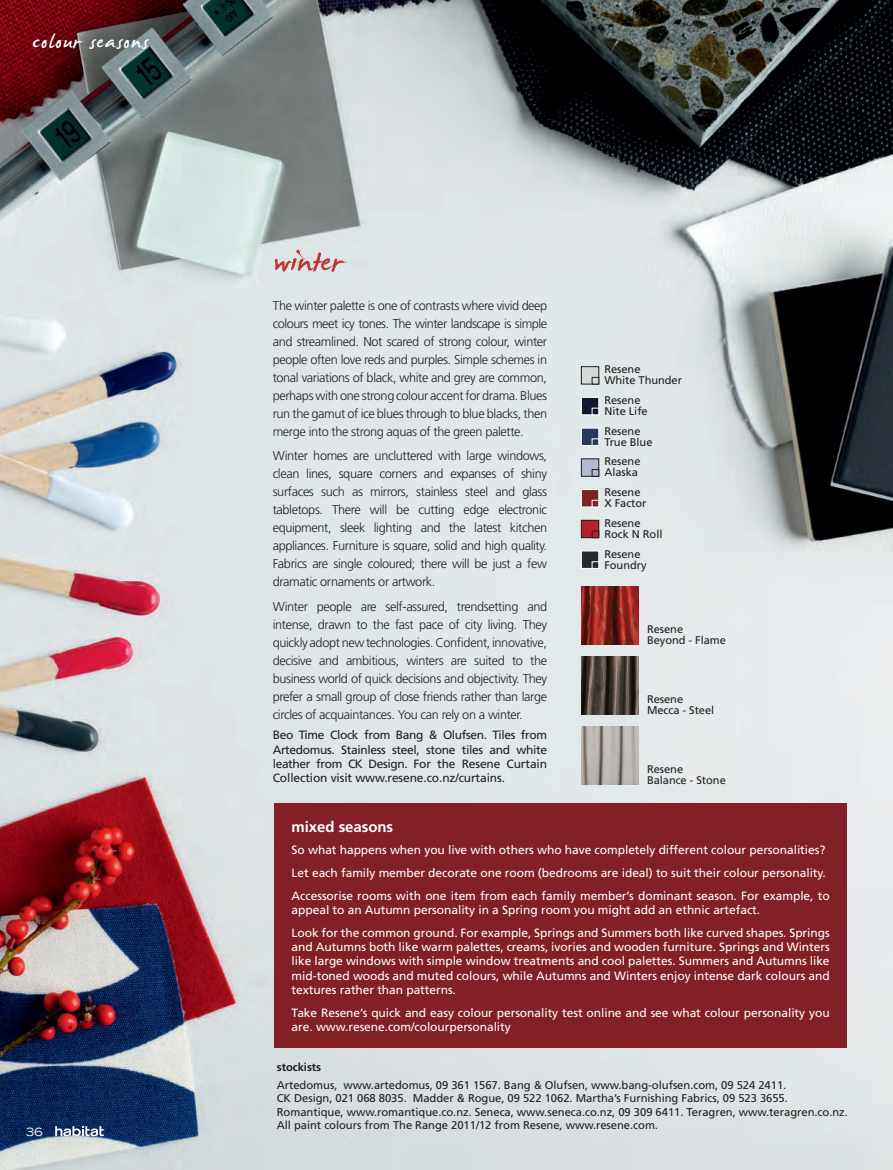
<style>
.page{position:relative;width:893px;height:1170px;background:#fff}
.page>*{position:absolute;margin:0;border:0;box-sizing:border-box;transform-origin:0 0}
.A_Caption_Left_Black{font:54px "James Fajardo";letter-spacing:-.005em;color:#bd362f}
.A_Running_Heads{font:36px "James Fajardo";letter-spacing:.035em;color:#fff}
.A_Subheading{font:700 15px "Frutiger";letter-spacing:-.005em;color:#fff}
.A_body{font:300 12.75px/18px "Frutiger";letter-spacing:-.03em;color:#231f20;text-align:justify}
.A_Caption_Left_Black-2{font:12px/14.2px "Frutiger";letter-spacing:-.005em;color:#fff}
.A_Caption_Left_Black-3{font:12px/14.2px "Frutiger";letter-spacing:-.01em;color:#231f20;text-align:justify}
.A_Credits_for_Grid_B{font:11.25px/13.5px "Frutiger";letter-spacing:-.005em;color:#231f20}
.A_Credits_for_Grid_B-2{font:700 11.25px "Frutiger";letter-spacing:-.005em;color:#231f20}
.t1{font:expanded 11.25px "Trade Gothic LH";color:#fff}
.Alt_Sol_Colour_Left{font:11.1px/11.1px "Frutiger";letter-spacing:-.005em;color:#231f20}
</style>
<div class="page">
<img style="left:0;top:0;width:893px;height:1169px">
<div style="left:275px;top:803px;width:572px;height:245px;background:#822026"></div>
<div style="left:581px;top:366px;width:18px;height:18px;background:#d6d9d8"></div>
<div style="left:581px;top:366px;width:18px;height:18px;border:1px solid #231f20"></div>
<div style="left:592px;top:377px;width:7px;height:7px;border:1px solid #231f20"></div>
<div style="left:581px;top:397px;width:18px;height:18px;background:#11182f;border:1px solid #fff"></div>
<div style="left:592px;top:408px;width:7px;height:7px;background:#11182f;border:1px solid #fff"></div>
<div style="left:581px;top:428px;width:18px;height:17px;background:#283a57;border:1px solid #fff"></div>
<div style="left:592px;top:438px;width:7px;height:7px;background:#283a57;border:1px solid #fff"></div>
<div style="left:581px;top:459px;width:18px;height:17px;background:#b1b9ce"></div>
<div style="left:581px;top:458px;width:18px;height:18px;border:1px solid #231f20"></div>
<div style="left:592px;top:469px;width:7px;height:7px;border:1px solid #231f20"></div>
<div style="left:581px;top:489px;width:18px;height:18px;background:#7a2428;border:1px solid #fff"></div>
<div style="left:592px;top:500px;width:7px;height:7px;background:#7a2428;border:1px solid #fff"></div>
<div style="left:581px;top:520px;width:18px;height:17px;background:#b71f2e"></div>
<div style="left:581px;top:520px;width:18px;height:18px;border:1px solid #231f20"></div>
<div style="left:592px;top:530px;width:7px;height:8px;border:1px solid #231f20"></div>
<div style="left:581px;top:550px;width:18px;height:18px;background:#26292e;border:1px solid #fff"></div>
<div style="left:592px;top:561px;width:7px;height:7px;background:#26292e;border:1px solid #fff"></div>
<img style="left:581px;top:726px;width:58px;height:58px">
<img style="left:581px;top:656px;width:58px;height:58px">
<img style="left:581px;top:586px;width:58px;height:58px">
<svg style="left:55px;top:1126px;width:49px;height:10px"></svg>
<p class="A_Running_Heads" style="left:33px;top:22px;width:117px">colour seasons</p>
<p class="t1" style="left:26px;top:1124px;width:18px">36</p>
<p class="A_Caption_Left_Black" style="left:273px;top:233px;width:72px">winter</p>
<p class="A_body" style="left:273px;top:296px;width:276px">The winter palette is one of contrasts where vivid deep colours meet icy tones. The winter landscape is simple and streamlined. Not scared of strong colour, winter people often love reds and purples. Simple schemes in tonal variations of black, white and grey are common, perhaps with one strong colour accent for drama. Blues run the gamut of ice blues through to blue blacks, then merge into the strong aquas of the green palette.</p>
<p class="A_body" style="left:273px;top:447px;width:276px">Winter homes are uncluttered with large windows, clean lines, square corners and expanses of shiny surfaces such as mirrors, stainless steel and glass tabletops. There will be cutting edge electronic equipment, sleek lighting and the latest kitchen appliances. Furniture is square, solid and high quality.<br>Fabrics are single coloured; there will be just a few dramatic ornaments or artwork.</p>
<p class="A_body" style="left:273px;top:597px;width:276px">Winter people are self-assured, trendsetting and intense, drawn to the fast pace of city living. They quickly adopt new technologies. Confident, innovative, decisive and ambitious, winters are suited to the business world of quick decisions and objectivity. They prefer a small group of close friends rather than large circles of acquaintances. You can rely on a winter.</p>
<p class="A_Caption_Left_Black-3" style="left:273px;top:728px;width:276px">Beo Time Clock from Bang &amp; Olufsen. Tiles from Artedomus. Stainless steel, stone tiles and white leather from CK Design. For the Resene Curtain Collection visit www.resene.co.nz/curtains.</p>
<p class="A_Subheading" style="left:292px;top:817px;width:103px">mixed seasons</p>
<p class="A_Caption_Left_Black-2" style="left:292px;top:843px;width:535px">So what happens when you live with others who have completely different colour personalities?</p>
<p class="A_Caption_Left_Black-2" style="left:292px;top:865px;width:536px">Let each family member decorate one room (bedrooms are ideal) to suit their colour personality.</p>
<p class="A_Caption_Left_Black-2" style="left:292px;top:888px;width:540px">Accessorise rooms with one item from each family member’s dominant season. For example, to appeal to an Autumn personality in a Spring room you might add an ethnic artefact.</p>
<p class="A_Caption_Left_Black-2" style="left:292px;top:925px;width:540px;text-align:justify">Look for the common ground. For example, Springs and Summers both like curved shapes. Springs and Autumns both like warm palettes, creams, ivories and wooden furniture. Springs and Winters like large windows with simple window treatments and cool palettes. Summers and Autumns like mid-toned woods and muted colours, while Autumns and Winters enjoy intense dark colours and textures rather than patterns.</p>
<p class="A_Caption_Left_Black-2" style="left:292px;top:1005px;width:540px">Take Resene’s quick and easy colour personality test online and see what colour personality you are. www.resene.com/colourpersonality</p>
<p class="Alt_Sol_Colour_Left" style="left:604px;top:364px;width:79px">Resene<br>White Thunder</p>
<p class="Alt_Sol_Colour_Left" style="left:604px;top:394px;width:45px">Resene<br>Nite Life</p>
<p class="Alt_Sol_Colour_Left" style="left:604px;top:425px;width:50px">Resene<br>True Blue</p>
<p class="Alt_Sol_Colour_Left" style="left:604px;top:456px;width:38px">Resene<br>Alaska</p>
<p class="Alt_Sol_Colour_Left" style="left:604px;top:486px;width:44px">Resene<br>X Factor</p>
<p class="Alt_Sol_Colour_Left" style="left:604px;top:517px;width:60px">Resene<br>Rock N Roll</p>
<p class="Alt_Sol_Colour_Left" style="left:604px;top:548px;width:44px">Resene<br>Foundry</p>
<p class="Alt_Sol_Colour_Left" style="left:647px;top:623px;width:80px">Resene<br>Beyond - Flame</p>
<p class="Alt_Sol_Colour_Left" style="left:647px;top:694px;width:69px">Resene<br>Mecca - Steel</p>
<p class="Alt_Sol_Colour_Left" style="left:647px;top:763px;width:80px">Resene<br>Balance - Stone</p>
<p class="A_Credits_for_Grid_B-2" style="left:277px;top:1060px;width:46px">stockists</p>
<p class="A_Credits_for_Grid_B" style="left:277px;top:1077px;width:573px">Artedomus, www.artedomus, 09 361 1567. Bang &amp; Olufsen, www.bang-olufsen.com, 09 524 2411.<br>CK Design, 021 068 8035. Madder &amp; Rogue, 09 522 1062. Martha’s Furnishing Fabrics, 09 523 3655.<br>Romantique, www.romantique.co.nz. Seneca, www.seneca.co.nz, 09 309 6411. Teragren, www.teragren.co.nz.<br>All paint colours from The Range 2011/12 from Resene, www.resene.com.</p>
</div>
